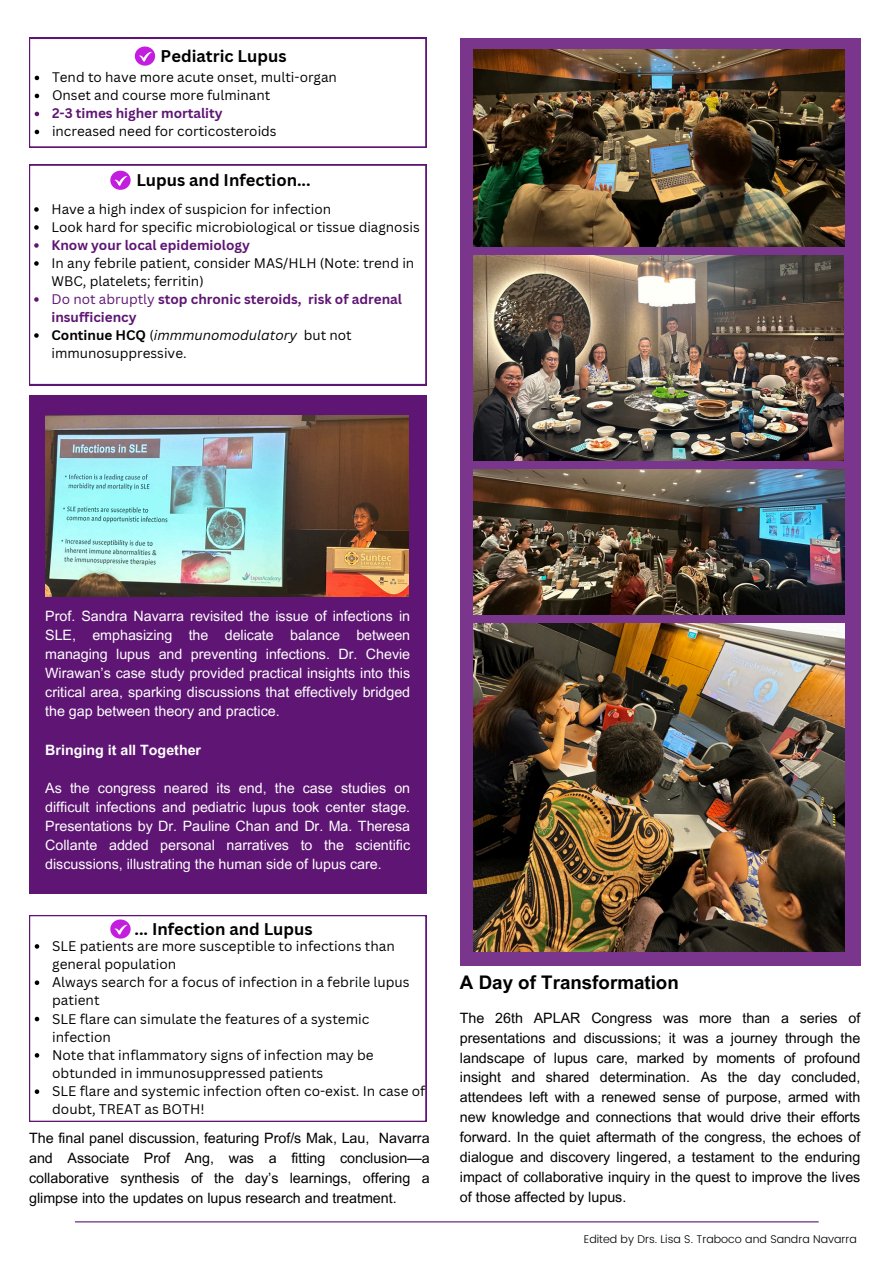
<style>
.page{position:relative;width:894px;height:1264px;background:#fff}
.page>*{position:absolute;margin:0;border:0;box-sizing:border-box;transform-origin:0 0}
.t1{font:700 18.75px "Arial MT Pro";color:#000}
.t2{font:700 16.5px "Canva Sans";color:#000}
.t3{font:14.25px/20px "Arial MT Pro";color:#000;text-align:justify}
.t4{font:14.25px/19.2px "Arial MT Pro";color:#fff;text-align:justify}
.t5{font:700 14.25px "Arial MT Pro";color:#fff}
.t6{font:13.65px/18.1px "Canva Sans";color:#000}
.t7{font:13.5px/18px "Canva Sans";color:#000}
.t8{font:700 13.5px/18px "Canva Sans";color:#5e1573}
.t9{font:300 11.25px "Poppins";color:#000}
.s1{font-weight:400}
.s2{font-weight:700}
.s3{font-style:italic}
</style>
<div class="page">
<div style="left:460px;top:38px;width:400px;height:927px;background:#79368c"></div>
<hr style="left:75px;top:1221px;width:743px;height:1px;background:#5e1573">
<div style="left:29px;top:395px;width:397px;height:498px;background:#5e1573"></div>
<svg style="left:29px;top:165px;width:397px;height:220px"></svg>
<svg style="left:110px;top:171px;width:20px;height:19px"></svg>
<img style="left:45px;top:415px;width:364px;height:181px">
<svg style="left:29px;top:38px;width:397px;height:109px"></svg>
<svg style="left:29px;top:915px;width:397px;height:206px"></svg>
<svg style="left:110px;top:919px;width:20px;height:19px"></svg>
<img style="left:473px;top:50px;width:371px;height:197px">
<img style="left:473px;top:256px;width:370px;height:204px">
<img style="left:473px;top:469px;width:371px;height:145px">
<img style="left:473px;top:623px;width:371px;height:328px">
<svg style="left:34px;top:207px;width:5px;height:5px"></svg>
<svg style="left:34px;top:225px;width:5px;height:5px"></svg>
<svg style="left:34px;top:243px;width:5px;height:5px"></svg>
<svg style="left:34px;top:261px;width:5px;height:5px"></svg>
<svg style="left:34px;top:297px;width:5px;height:5px"></svg>
<svg style="left:34px;top:333px;width:5px;height:5px"></svg>
<svg style="left:35px;top:944px;width:4px;height:4px"></svg>
<svg style="left:35px;top:980px;width:4px;height:5px"></svg>
<svg style="left:35px;top:1016px;width:4px;height:5px"></svg>
<svg style="left:35px;top:1053px;width:4px;height:4px"></svg>
<svg style="left:35px;top:1089px;width:4px;height:4px"></svg>
<p class="t2" style="left:161px;top:45px;width:127px">Pediatric Lupus</p>
<h2 class="t7" style="left:52px;top:68px;width:286px">Tend to have more acute onset, multi-organ</h2>
<p class="t7" style="left:52px;top:86px;width:220px">Onset and course more fulminant</p>
<p class="t8" style="left:52px;top:104px;width:172px">2-3 times higher mortality</p>
<p class="t7" style="left:52px;top:122px;width:226px">increased need for corticosteroids</p>
<p class="t2" style="left:136px;top:168px;width:176px">Lupus and Infection...</p>
<h4 class="t7" style="left:51px;top:200px;width:281px">Have a high index of suspicion for infection</h4>
<h3 class="t7" style="left:51px;top:218px;width:369px">Look hard for specific microbiological or tissue diagnosis</h3>
<h4 class="t8" style="left:51px;top:236px;width:200px">Know your local epidemiology</h4>
<h2 class="t7" style="left:51px;top:254px;width:364px">In any febrile patient, consider MAS/HLH (Note: trend in<br>WBC, platelets; ferritin)</h2>
<p class="t8" style="left:51px;top:290px;width:352px"><span class="s1">Do not abruptly</span> stop chronic steroids, risk of adrenal insufficiency</p>
<p class="t7" style="left:51px;top:326px;width:302px"><span class="s2">Continue HCQ</span> (<span class="s3">immmunomodulatory</span> but not immunosuppressive.</p>
<p class="t4" style="left:45px;top:608px;width:366px">Prof. Sandra Navarra revisited the issue of infections in SLE, emphasizing the delicate balance between managing lupus and preventing infections. Dr. Chevie Wirawan’s case study provided practical insights into this critical area, sparking discussions that effectively bridged the gap between theory and practice.</p>
<p class="t5" style="left:45px;top:744px;width:157px">Bringing it all Together</p>
<p class="t4" style="left:45px;top:780px;width:366px">As the congress neared its end, the case studies on difficult infections and pediatric lupus took center stage.<br>Presentations by Dr. Pauline Chan and Dr. Ma. Theresa Collante added personal narratives to the scientific discussions, illustrating the human side of lupus care.</p>
<p class="t2" style="left:134px;top:917px;width:180px">... Infection and Lupus</p>
<p class="t6" style="left:52px;top:936px;width:344px">SLE patients are more susceptible to infections than general population</p>
<p class="t6" style="left:52px;top:972px;width:359px">Always search for a focus of infection in a febrile lupus patient</p>
<p class="t6" style="left:52px;top:1009px;width:319px">SLE flare can simulate the features of a systemic infection</p>
<h4 class="t6" style="left:52px;top:1045px;width:323px">Note that inflammatory signs of infection may be obtunded in immunosuppressed patients</h4>
<p class="t6" style="left:52px;top:1081px;width:374px">SLE flare and systemic infection often co-exist. In case of doubt, TREAT as BOTH!</p>
<p class="t3" style="left:29px;top:1130px;width:402px">The final panel discussion, featuring Prof/s Mak, Lau, Navarra and Associate Prof Ang, was a fitting conclusion—a collaborative synthesis of the day’s learnings, offering a glimpse into the updates on lupus research and treatment.</p>
<h2 class="t1" style="left:460px;top:975px;width:220px">A Day of Transformation</h2>
<p class="t3" style="left:460px;top:1009px;width:402px">The 26th APLAR Congress was more than a series of presentations and discussions; it was a journey through the landscape of lupus care, marked by moments of profound insight and shared determination. As the day concluded, attendees left with a renewed sense of purpose, armed with new knowledge and connections that would drive their efforts forward. In the quiet aftermath of the congress, the echoes of dialogue and discovery lingered, a testament to the enduring impact of collaborative inquiry in the quest to improve the lives of those affected by lupus.</p>
<p class="t9" style="left:583px;top:1232px;width:274px">Edited by Drs. Lisa S. Traboco and Sandra Navarra</p>
</div>
